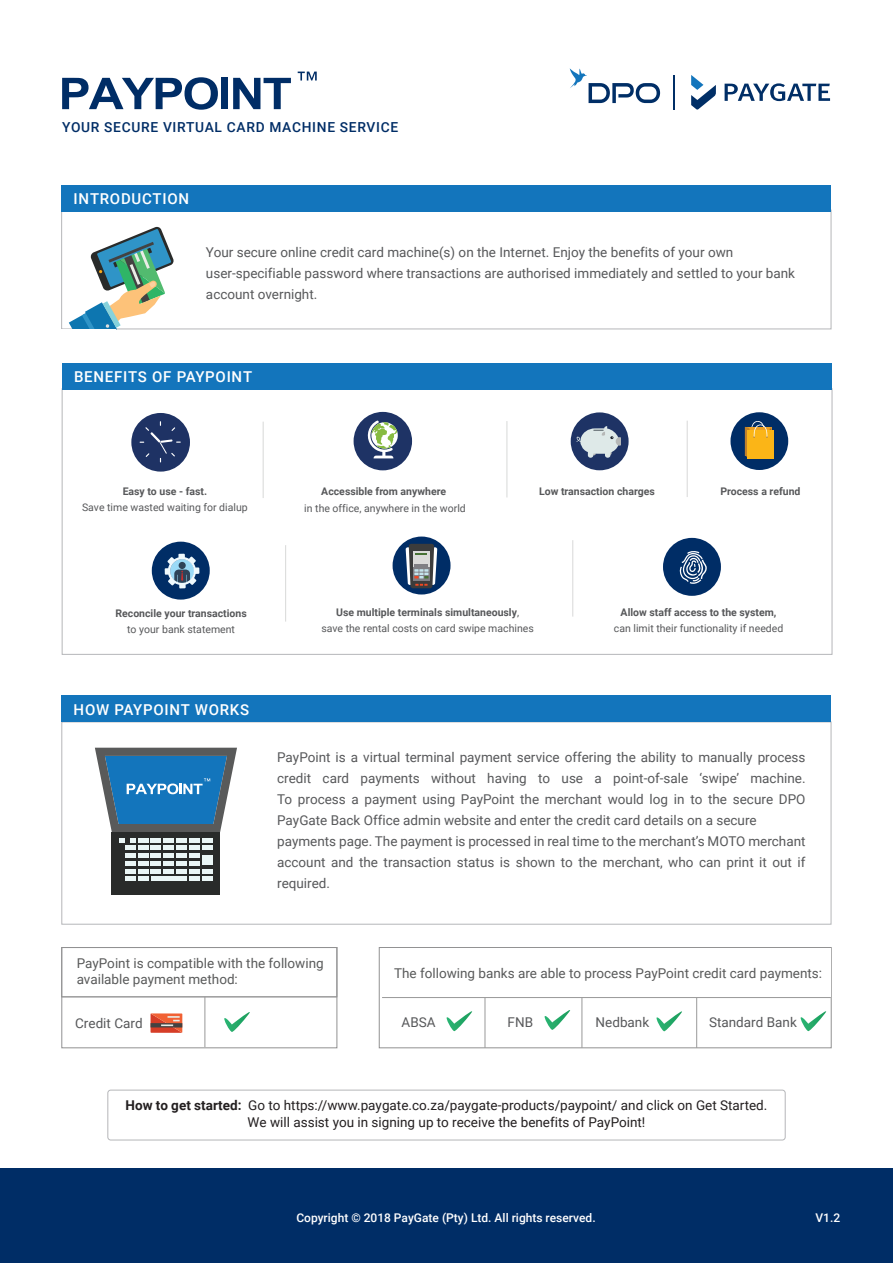
<style>
.page{position:relative;width:893px;height:1263px;background:#fff}
.page>*{position:absolute;margin:0;border:0;box-sizing:border-box;transform-origin:0 0}
.t1{font:500 15px "Roboto";letter-spacing:.05em;color:#fff}
.t2{font:500 13.8px "Roboto";letter-spacing:.05em;color:#002d66}
.t3{font:13.5px/21px "Roboto";color:#57585a}
.t4{font:13.5px/16.2px "Roboto";color:#231f20;text-align:center}
.t5{font:13.5px/16.2px "Roboto";color:#595a5a}
.t6{font:500 12px "Roboto";color:#fff}
.t7{font:10.5px/16.5px "Roboto";color:#57585a;text-align:center}
.t8{font:700 10.5px "Roboto";color:#57585a}
.s1{font-weight:700}
</style>
<div class="page">
<div style="left:61px;top:210px;width:770px;height:119px;background:#fff;border:1px solid #b5b6b9"></div>
<div style="left:0;top:1168px;width:893px;height:95px;background:#002d66"></div>
<div style="left:108px;top:1090px;width:677px;height:50px;border:1px solid #b5b6b9;border-radius:3px"></div>
<div style="left:61px;top:185px;width:770px;height:26px;background:#1375bc"></div>
<div style="left:62px;top:388px;width:770px;height:267px;background:#fff;border:1px solid #b5b6b9"></div>
<div style="left:62px;top:722px;width:769px;height:202px;background:#fff;border:1px solid #b5b6b9"></div>
<div style="left:730px;top:412px;width:58px;height:58px;background:#002d66;border-radius:50%"></div>
<div style="left:747px;top:430px;width:27px;height:29px;background:#fbb517"></div>
<svg style="left:745px;top:421px;width:27px;height:36px"></svg>
<svg style="left:62px;top:77px;width:156px;height:33px"></svg>
<div style="left:221px;top:78px;width:7px;height:31px;background:#002d66"></div>
<svg style="left:233px;top:78px;width:58px;height:31px"></svg>
<svg style="left:298px;top:72px;width:19px;height:9px"></svg>
<div style="left:61px;top:947px;width:276px;height:101px;border:1px solid #919192"></div>
<div style="left:379px;top:947px;width:453px;height:101px;border:1px solid #919192"></div>
<svg style="left:69px;top:226px;width:105px;height:104px"></svg>
<div style="left:62px;top:363px;width:770px;height:26px;background:#1375bc"></div>
<div style="left:62px;top:696px;width:769px;height:26px;background:#1375bc"></div>
<div style="left:61px;top:947px;width:276px;height:50px;border:1px solid #919192"></div>
<div style="left:382px;top:948px;width:449px;height:49px;background:#fff"></div>
<hr style="left:205px;top:997px;width:1px;height:50px;background:#999">
<hr style="left:485px;top:997px;width:1px;height:51px;background:#999">
<hr style="left:582px;top:997px;width:1px;height:51px;background:#999">
<hr style="left:696px;top:997px;width:1px;height:51px;background:#999">
<div style="left:131px;top:413px;width:59px;height:59px;background:#1e3264;border-radius:50%"></div>
<div style="left:354px;top:412px;width:58px;height:58px;background:#1e3365;border-radius:50%"></div>
<svg style="left:367px;top:421px;width:31px;height:37px"></svg>
<div style="left:571px;top:412px;width:58px;height:58px;background:#1e3365;border-radius:50%"></div>
<svg style="left:576px;top:426px;width:45px;height:32px"></svg>
<hr style="left:263px;top:422px;width:1px;height:76px;background:#575a59">
<hr style="left:285px;top:545px;width:1px;height:77px;background:#575a59">
<hr style="left:507px;top:421px;width:1px;height:76px;background:#575a59">
<hr style="left:572px;top:540px;width:1px;height:77px;background:#575a59">
<hr style="left:687px;top:421px;width:1px;height:76px;background:#575a59">
<div style="left:152px;top:542px;width:58px;height:58px;background:#002d66;border-radius:50%"></div>
<div style="left:393px;top:536px;width:57px;height:58px;background:#002d66;border-radius:50%"></div>
<svg style="left:406px;top:544px;width:31px;height:44px"></svg>
<svg style="left:140px;top:421px;width:41px;height:41px"></svg>
<div style="left:663px;top:538px;width:58px;height:58px;background:#002d66;border-radius:50%"></div>
<svg style="left:679px;top:551px;width:28px;height:33px"></svg>
<svg style="left:165px;top:554px;width:34px;height:34px"></svg>
<svg style="left:151px;top:1013px;width:31px;height:20px"></svg>
<div style="left:112px;top:832px;width:108px;height:62px;background:#292b2a"></div>
<svg style="left:120px;top:838px;width:15px;height:4px"></svg>
<hr style="left:138px;top:838px;width:10px;height:4px;background:#eaf6f6">
<hr style="left:151px;top:838px;width:10px;height:4px;background:#eaf6f6">
<hr style="left:163px;top:838px;width:11px;height:4px;background:#eaf6f6">
<hr style="left:176px;top:838px;width:11px;height:4px;background:#eaf6f6">
<hr style="left:189px;top:838px;width:10px;height:4px;background:#eaf6f6">
<hr style="left:202px;top:838px;width:10px;height:4px;background:#eaf6f6">
<hr style="left:125px;top:846px;width:10px;height:4px;background:#eaf6f6">
<hr style="left:138px;top:846px;width:10px;height:4px;background:#eaf6f6">
<hr style="left:151px;top:846px;width:10px;height:4px;background:#eaf6f6">
<hr style="left:163px;top:846px;width:11px;height:4px;background:#eaf6f6">
<hr style="left:176px;top:846px;width:11px;height:4px;background:#eaf6f6">
<hr style="left:189px;top:846px;width:10px;height:4px;background:#eaf6f6">
<hr style="left:202px;top:846px;width:10px;height:4px;background:#eaf6f6">
<div style="left:125px;top:853px;width:10px;height:5px;background:#eaf6f6"></div>
<div style="left:138px;top:853px;width:10px;height:5px;background:#eaf6f6"></div>
<div style="left:151px;top:853px;width:10px;height:5px;background:#eaf6f6"></div>
<div style="left:163px;top:853px;width:11px;height:5px;background:#eaf6f6"></div>
<div style="left:176px;top:853px;width:11px;height:5px;background:#eaf6f6"></div>
<div style="left:189px;top:853px;width:10px;height:5px;background:#eaf6f6"></div>
<div style="left:202px;top:854px;width:10px;height:10px;background:#eaf6f6"></div>
<hr style="left:125px;top:861px;width:10px;height:4px;background:#eaf6f6">
<hr style="left:138px;top:861px;width:10px;height:4px;background:#eaf6f6">
<hr style="left:151px;top:861px;width:10px;height:4px;background:#eaf6f6">
<hr style="left:163px;top:861px;width:11px;height:4px;background:#eaf6f6">
<hr style="left:176px;top:861px;width:11px;height:4px;background:#eaf6f6">
<hr style="left:189px;top:861px;width:10px;height:4px;background:#eaf6f6">
<hr style="left:125px;top:869px;width:10px;height:4px;background:#eaf6f6">
<hr style="left:138px;top:869px;width:10px;height:4px;background:#eaf6f6">
<hr style="left:151px;top:869px;width:10px;height:4px;background:#eaf6f6">
<hr style="left:163px;top:869px;width:11px;height:4px;background:#eaf6f6">
<hr style="left:176px;top:869px;width:11px;height:4px;background:#eaf6f6">
<hr style="left:189px;top:869px;width:10px;height:4px;background:#eaf6f6">
<hr style="left:202px;top:869px;width:10px;height:4px;background:#eaf6f6">
<div style="left:125px;top:876px;width:10px;height:5px;background:#eaf6f6"></div>
<div style="left:138px;top:876px;width:10px;height:5px;background:#eaf6f6"></div>
<div style="left:151px;top:876px;width:36px;height:5px;background:#eaf6f6"></div>
<div style="left:189px;top:876px;width:10px;height:5px;background:#eaf6f6"></div>
<div style="left:202px;top:876px;width:10px;height:5px;background:#eaf6f6"></div>
<svg style="left:95px;top:748px;width:142px;height:84px;background:#4983ac"></svg>
<hr style="left:382px;top:997px;width:449px;height:1px;background:#999">
<hr style="left:62px;top:996px;width:275px;height:1px;background:#999">
<svg style="left:224px;top:1012px;width:26px;height:20px"></svg>
<svg style="left:446px;top:1011px;width:26px;height:20px"></svg>
<svg style="left:544px;top:1010px;width:26px;height:20px"></svg>
<svg style="left:656px;top:1011px;width:26px;height:20px"></svg>
<svg style="left:800px;top:1011px;width:26px;height:20px"></svg>
<div style="left:62px;top:329px;width:54px;height:25px;background:#fff"></div>
<svg style="left:570px;top:68px;width:90px;height:35px"></svg>
<svg style="left:725px;top:83px;width:105px;height:18px"></svg>
<svg style="left:691px;top:75px;width:25px;height:35px"></svg>
<hr style="left:673px;top:75px;width:2px;height:35px;background:#002e66">
<p class="t2" style="left:62px;top:117px;width:338px">YOUR SECURE VIRTUAL CARD MACHINE SERVICE</p>
<p class="t1" style="left:74px;top:188px;width:117px">INTRODUCTION</p>
<p class="t3" style="left:206px;top:241px;width:591px">Your secure online credit card machine(s) on the Internet. Enjoy the benefits of your own user-specifiable password where transactions are authorised immediately and settled to your bank account overnight.</p>
<p class="t1" style="left:74px;top:366px;width:180px">BENEFITS OF PAYPOINT</p>
<p class="t8" style="left:123px;top:484px;width:86px">Easy to use - fast.</p>
<p class="t7" style="left:82px;top:499px;width:167px">Save time wasted waiting for dialup</p>
<p class="t8" style="left:321px;top:484px;width:126px">Accessible from anywhere</p>
<p class="t7" style="left:304px;top:499px;width:163px">in the office, anywhere in the world</p>
<p class="t8" style="left:539px;top:483px;width:117px">Low transaction charges</p>
<p class="t8" style="left:720px;top:483px;width:82px">Process a refund</p>
<p class="t8" style="left:115px;top:606px;width:133px">Reconcile your transactions</p>
<p class="t7" style="left:127px;top:621px;width:109px">to your bank statement</p>
<p class="t1" style="left:74px;top:699px;width:177px">HOW PAYPOINT WORKS</p>
<p class="t7" style="left:321px;top:603px;width:214px"><span class="s1">Use multiple terminals simultaneously</span>,<br>save the rental costs on card swipe machines</p>
<p class="t8" style="left:621px;top:605px;width:157px">Allow staff access to the system,</p>
<p class="t7" style="left:614px;top:620px;width:171px">can limit their functionality if needed</p>
<p class="t3" style="left:277px;top:746px;width:530px">PayPoint is a virtual terminal payment service offering the ability to manually process credit card payments without having to use a point-of-sale ‘swipe’ machine.<br>To process a payment using PayPoint the merchant would log in to the secure DPO PayGate Back Office admin website and enter the credit card details on a secure payments page. The payment is processed in real time to the merchant’s MOTO merchant account and the transaction status is shown to the merchant, who can print it out if required.</p>
<p class="t5" style="left:77px;top:955px;width:248px">PayPoint is compatible with the following available payment method:</p>
<p class="t3" style="left:75px;top:1012px;width:69px">Credit Card</p>
<p class="t5" style="left:394px;top:964px;width:430px">The following banks are able to process PayPoint credit card payments:</p>
<p class="t3" style="left:402px;top:1011px;width:36px">ABSA</p>
<p class="t3" style="left:508px;top:1011px;width:27px">FNB</p>
<p class="t3" style="left:596px;top:1011px;width:55px">Nedbank</p>
<p class="t3" style="left:709px;top:1011px;width:89px">Standard Bank</p>
<p class="t4" style="left:126px;top:1097px;width:643px"><span class="s1">How to get started:</span> Go to https://www.paygate.co.za/paygate-products/paypoint/ and click on Get Started.<br>We will assist you in signing up to receive the benefits of PayPoint!</p>
<p class="t6" style="left:296px;top:1209px;width:301px">Copyright © 2018 PayGate (Pty) Ltd. All rights reserved.</p>
<p class="t6" style="left:815px;top:1209px;width:26px">V1.2</p>
</div>
